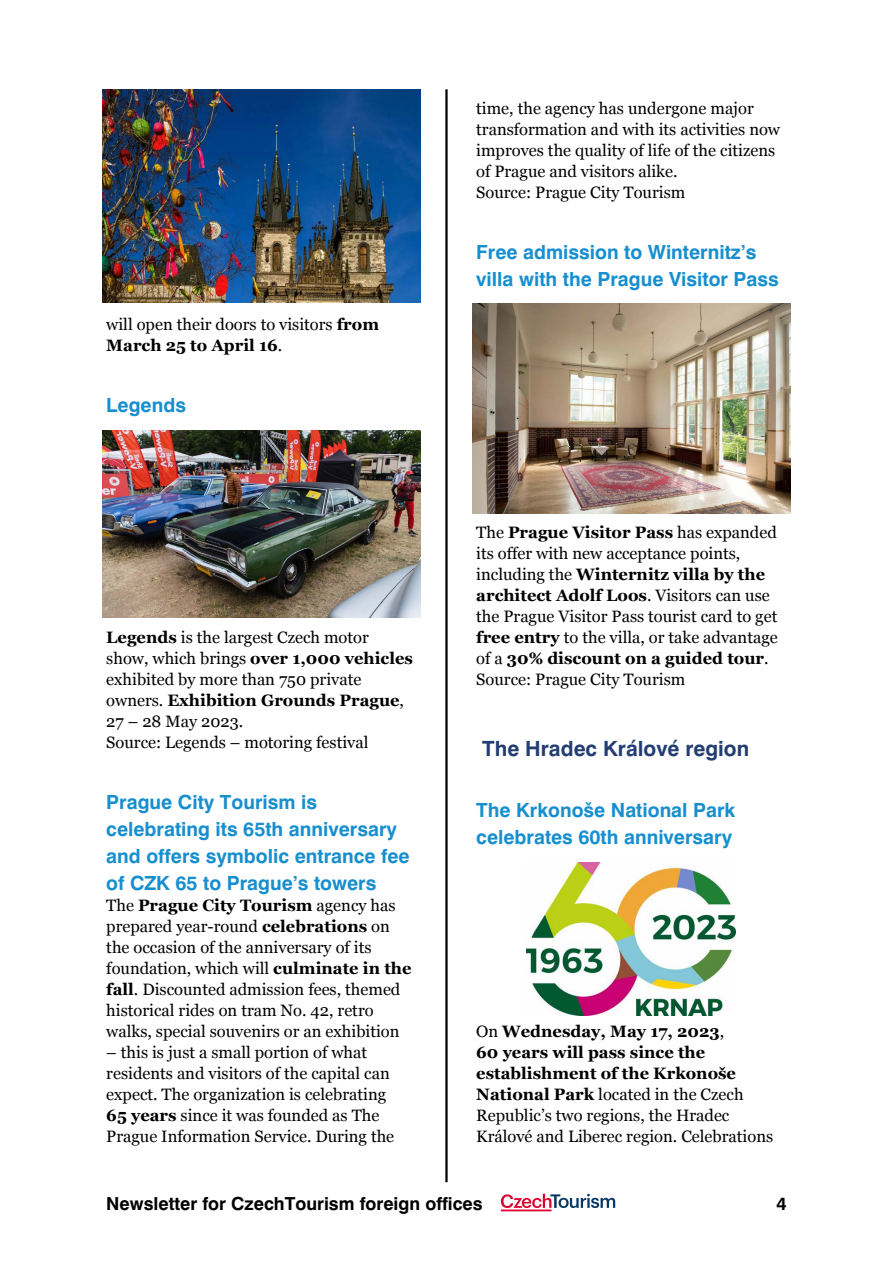
<style>
.page{position:relative;width:893px;height:1263px;background:#fff}
.page>*{position:absolute;margin:0;border:0;box-sizing:border-box;transform-origin:0 0}
.t1{font:700 21px "Swiss 721 BTCE";color:#233e73}
.t2{font:700 19.5px/27px "Swiss 721 BTCE";color:#178fcf}
.t3{font:700 18px "Swiss 721 BTCE";color:#000}
.t4{font:16.5px/21px "Georgia";color:#000}
.s1{font-weight:700}
</style>
<div class="page">
<hr style="left:445px;top:89px;width:3px;height:1093px;background:#000">
<svg style="left:501px;top:1194px;width:114px;height:17px"></svg>
<img style="left:102px;top:89px;width:319px;height:213px">
<img style="left:527px;top:862px;width:209px;height:153px">
<img style="left:472px;top:304px;width:319px;height:210px">
<img style="left:102px;top:430px;width:319px;height:188px">
<p class="t4" style="left:476px;top:99px;width:305px">time, the agency has undergone major transformation and with its activities now improves the quality of life of the citizens of Prague and visitors alike.<br>Source: Prague City Tourism</p>
<p class="t4" style="left:106px;top:314px;width:274px">will open their doors to visitors <span class="s1">from<br>March 25 to April 16</span>.</p>
<p class="t2" style="left:106px;top:392px;width:81px">Legends</p>
<p class="t4" style="left:106px;top:627px;width:308px"><span class="s1">Legends</span> is the largest Czech motor show, which brings <span class="s1">over 1,000 vehicles </span>exhibited by more than 750 private owners. <span class="s1">Exhibition Grounds Prague</span>,<br>27 – 28 May 2023.<br>Source: Legends – motoring festival</p>
<p class="t2" style="left:106px;top:789px;width:305px">Prague City Tourism is celebrating its 65th anniversary and offers symbolic entrance fee of CZK 65 to Prague’s towers</p>
<p class="t4" style="left:106px;top:895px;width:307px">The <span class="s1">Prague City Tourism</span> agency has prepared year-round <span class="s1">celebrations</span> on the occasion of the anniversary of its foundation, which will <span class="s1">culminate in the fall</span>. Discounted admission fees, themed historical rides on tram No. 42, retro walks, special souvenirs or an exhibition</p>
<p class="t4" style="left:106px;top:1042px;width:289px">– this is just a small portion of what residents and visitors of the capital can expect. The organization is celebrating <span class="s1">65 years</span> since it was founded as The Prague Information Service. During the</p>
<p class="t2" style="left:476px;top:239px;width:304px">Free admission to Winternitz’s villa with the Prague Visitor Pass</p>
<p class="t4" style="left:476px;top:522px;width:303px">The <span class="s1">Prague Visitor Pass</span> has expanded its offer with new acceptance points, including the <span class="s1">Winternitz villa by the architect Adolf Loos</span>. Visitors can use the Prague Visitor Pass tourist card to get <span class="s1">free entry</span> to the villa, or take advantage of a <span class="s1">30% discount on a guided tour</span>.<br>Source: Prague City Tourism</p>
<p class="t1" style="left:482px;top:734px;width:269px">The Hradec Králové region</p>
<p class="t2" style="left:476px;top:796px;width:261px">The Krkonoše National Park celebrates 60th anniversary</p>
<p class="t4" style="left:476px;top:1021px;width:298px">On <span class="s1">Wednesday, May 17, 2023</span>,<br><span class="s1">60 years will pass since the establishment of the Krkonoše<br>National Park</span> located in the Czech<br>Republic’s two regions, the Hradec<br>Králové and Liberec region. Celebrations</p>
<p class="t3" style="left:106px;top:1191px;width:378px">Newsletter for CzechTourism foreign offices</p>
<p class="t3" style="left:776px;top:1191px;width:12px">4</p>
</div>
